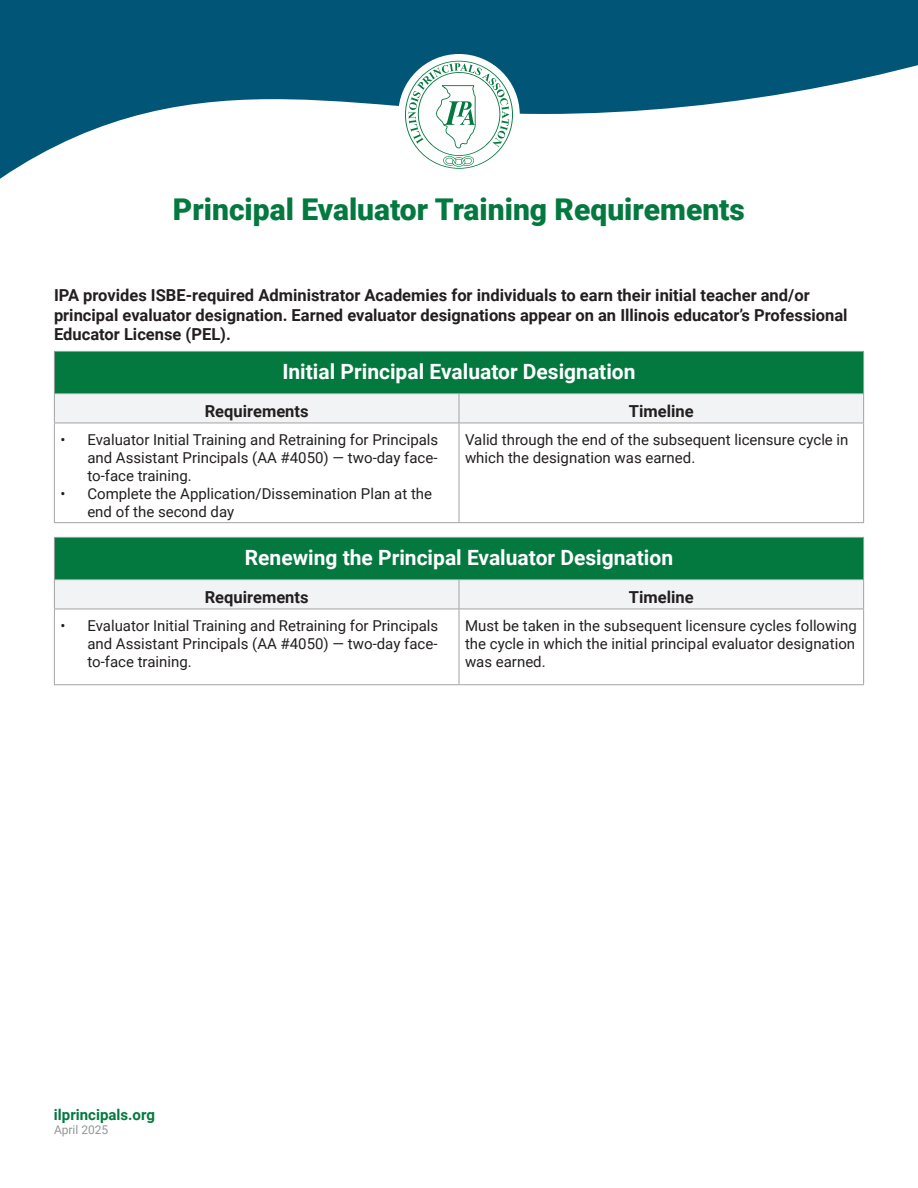
<style>
.page{position:relative;width:918px;height:1188px;background:#fff}
.page>*{position:absolute;margin:0;border:0;box-sizing:border-box;transform-origin:0 0}
.t1{font:900 30px "Roboto";color:#04793f}
.t2{font:700 21px "Roboto";color:#fff}
.t3{font:700 16.5px/19.8px "Roboto";color:#231f20}
.t4{font:15px/18px "Roboto";color:#231f20;text-align:justify}
.t5{font:700 15px "Roboto";color:#04793f}
.t6{font:12px "Roboto";color:#939598}
</style>
<div class="page">
<svg style="left:0;top:0;width:918px;height:179px;fill:#015677"></svg>
<div style="left:398px;top:54px;width:122px;height:122px;background:#fff;border-radius:50%"></div>
<svg style="left:405px;top:61px;width:108px;height:108px"></svg>
<div style="left:54px;top:351px;width:810px;height:43px;background:#04793f"></div>
<hr style="left:54px;top:351px;width:405px;height:1px;background:#a3a2a4">
<hr style="left:54px;top:352px;width:1px;height:41px;background:#a3a2a4">
<hr style="left:459px;top:351px;width:405px;height:1px;background:#a3a2a4">
<hr style="left:863px;top:352px;width:1px;height:41px;background:#a3a2a4">
<hr style="left:54px;top:393px;width:405px;height:1px;background:#a3a2a4">
<hr style="left:459px;top:393px;width:405px;height:1px;background:#a3a2a4">
<svg style="left:54px;top:394px;width:810px;height:29px"></svg>
<hr style="left:54px;top:423px;width:405px;height:1px;background:#a3a2a4">
<hr style="left:54px;top:423px;width:1px;height:99px;background:#a3a2a4">
<hr style="left:459px;top:423px;width:405px;height:1px;background:#a3a2a4">
<hr style="left:459px;top:423px;width:1px;height:99px;background:#a3a2a4">
<hr style="left:863px;top:423px;width:1px;height:99px;background:#a3a2a4">
<hr style="left:54px;top:522px;width:405px;height:1px;background:#a3a2a4">
<hr style="left:459px;top:522px;width:405px;height:1px;background:#a3a2a4">
<div style="left:54px;top:537px;width:810px;height:43px;background:#04793f"></div>
<hr style="left:54px;top:537px;width:405px;height:1px;background:#a3a2a4">
<hr style="left:54px;top:538px;width:1px;height:41px;background:#a3a2a4">
<hr style="left:459px;top:537px;width:405px;height:1px;background:#a3a2a4">
<hr style="left:863px;top:538px;width:1px;height:41px;background:#a3a2a4">
<hr style="left:54px;top:579px;width:405px;height:1px;background:#a3a2a4">
<hr style="left:459px;top:579px;width:405px;height:1px;background:#a3a2a4">
<svg style="left:54px;top:580px;width:810px;height:29px"></svg>
<hr style="left:54px;top:609px;width:405px;height:1px;background:#a3a2a4">
<hr style="left:54px;top:609px;width:1px;height:75px;background:#a3a2a4">
<hr style="left:459px;top:609px;width:405px;height:1px;background:#a3a2a4">
<hr style="left:459px;top:609px;width:1px;height:75px;background:#a3a2a4">
<hr style="left:863px;top:609px;width:1px;height:75px;background:#a3a2a4">
<hr style="left:54px;top:684px;width:405px;height:1px;background:#a3a2a4">
<hr style="left:459px;top:684px;width:405px;height:1px;background:#a3a2a4">
<h1 class="t1" style="left:173px;top:189px;width:573px">Principal Evaluator Training Requirements</h1>
<p class="t3" style="left:54px;top:284px;width:795px">IPA provides ISBE-required Administrator Academies for individuals to earn their initial teacher and/or principal evaluator designation. Earned evaluator designations appear on an Illinois educator’s Professional<br>Educator License (PEL).</p>
<h2 class="t2" style="left:282px;top:357px;width:355px">Initial Principal Evaluator Designation</h2>
<p class="t3" style="left:205px;top:401px;width:105px">Requirements</p>
<p class="t3" style="left:629px;top:401px;width:66px">Timeline</p>
<p class="t4" style="left:87px;top:430px;width:352px;text-indent:-27px">• Evaluator Initial Training and Retraining for Principals and Assistant Principals (AA #4050) — two-day face&shy;to-face training.</p>
<p class="t4" style="left:87px;top:484px;width:346px;text-indent:-27px">• Complete the Application/Dissemination Plan at the end of the second day</p>
<p class="t4" style="left:465px;top:430px;width:385px">Valid through the end of the subsequent licensure cycle in which the designation was earned.</p>
<h2 class="t2" style="left:245px;top:543px;width:430px">Renewing the Principal Evaluator Designation</h2>
<p class="t3" style="left:205px;top:587px;width:105px">Requirements</p>
<p class="t3" style="left:629px;top:587px;width:66px">Timeline</p>
<p class="t4" style="left:87px;top:616px;width:352px;text-indent:-27px">• Evaluator Initial Training and Retraining for Principals and Assistant Principals (AA #4050) — two-day face&shy;to-face training.</p>
<p class="t4" style="left:465px;top:616px;width:393px">Must be taken in the subsequent licensure cycles following the cycle in which the initial principal evaluator designation was earned.</p>
<p class="t5" style="left:54px;top:1104px;width:103px">ilprincipals.org</p>
<p class="t6" style="left:54px;top:1121px;width:56px">April 2025</p>
</div>
